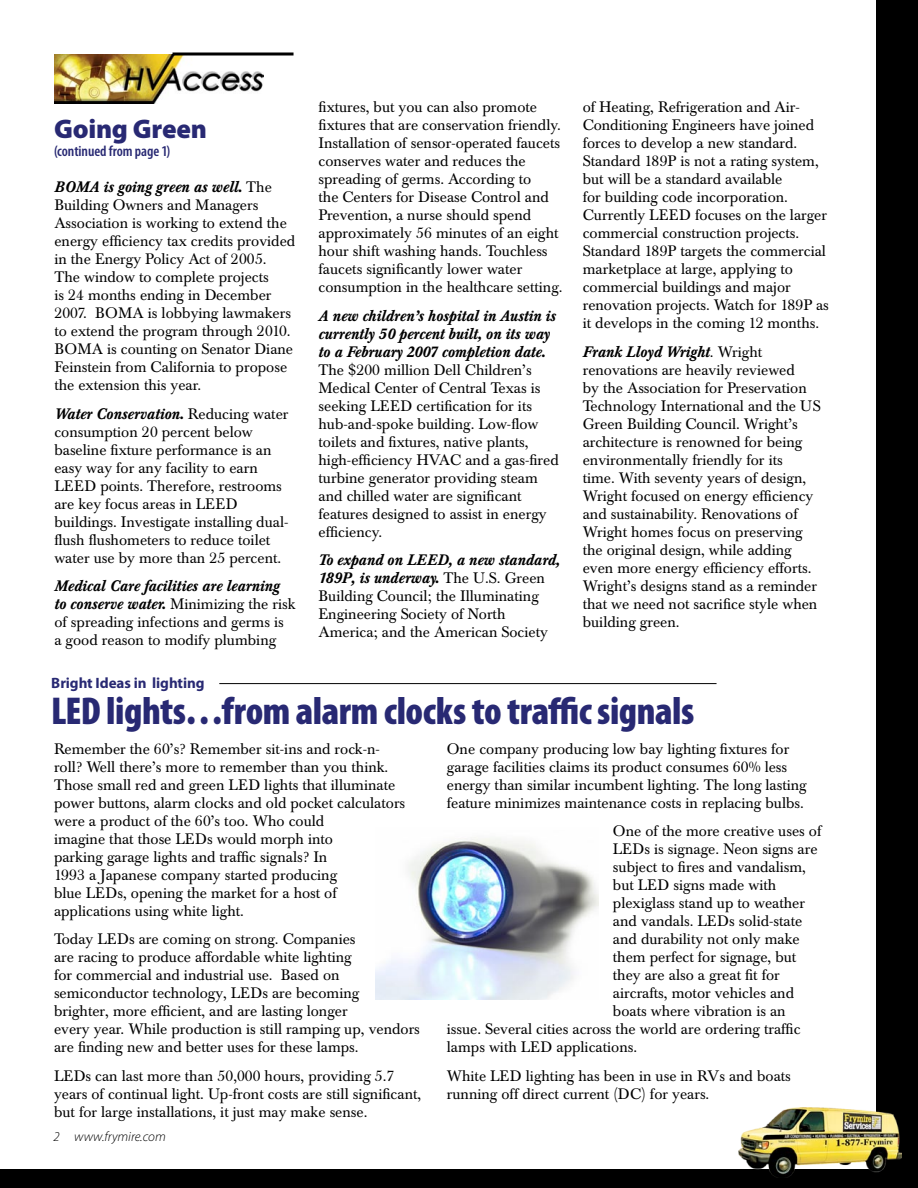
<style>
.page{position:relative;width:918px;height:1188px;background:#fff}
.page>*{position:absolute;margin:0;border:0;box-sizing:border-box;transform-origin:0 0}
.t1{font:900 condensed 39px "Myriad Pro";letter-spacing:-.01em;color:#282973}
.t2{font:900 27px "Myriad Pro";letter-spacing:-.005em;color:#282973}
.t3{font:15px/18px "Baskerville BE";color:#000}
.t4{font:italic 500 15px/18px "Baskerville BE";color:#000}
.t5{font:700 15px "Myriad Pro";letter-spacing:-.005em;color:#282973}
.t6{font:600 condensed 15px "Myriad Pro";letter-spacing:-.005em;color:#282973}
.t7{font:italic 300 13.5px "Myriad Pro";color:#000}
.s1{font-weight:500;font-style:italic}
</style>
<div class="page">
<div style="left:876px;top:0;width:42px;height:1188px;background:#000"></div>
<div style="left:0;top:1169px;width:918px;height:19px;background:#000"></div>
<img style="left:738px;top:1107px;width:164px;height:71px">
<img style="left:54px;top:54px;width:210px;height:50px">
<svg style="left:172px;top:52px;width:122px;height:4px"></svg>
<hr style="left:219px;top:683px;width:498px;height:1px;background:#000">
<img style="left:376px;top:837px;width:222px;height:163px">
<h2 class="t2" style="left:54px;top:111px;width:155px">Going Green</h2>
<p class="t6" style="left:54px;top:142px;width:118px">(continued from page 1)</p>
<p class="t3" style="left:54px;top:178px;width:242px"><span class="s1">BOMA is going green as well.</span> The<br>Building Owners and Managers<br>Association is working to extend the energy efficiency tax credits provided in the Energy Policy Act of 2005.<br>The window to complete projects<br>is 24 months ending in December<br>2007. BOMA is lobbying lawmakers to extend the program through 2010.<br>BOMA is counting on Senator Diane<br>Feinstein from California to propose the extension this year.</p>
<p class="t3" style="left:54px;top:405px;width:236px"><span class="s1">Water Conservation.</span> Reducing water consumption 20 percent below baseline fixture performance is an easy way for any facility to earn LEED points. Therefore, restrooms are key focus areas in LEED buildings. Investigate installing dual&shy;flush flushometers to reduce toilet water use by more than 25 percent.</p>
<p class="t3" style="left:54px;top:577px;width:243px"><span class="s1">Medical Care facilities are learning<br>to conserve water.</span> Minimizing the risk of spreading infections and germs is<br>a good reason to modify plumbing</p>
<p class="t3" style="left:319px;top:99px;width:246px">fixtures, but you can also promote fixtures that are conservation friendly.<br>Installation of sensor-operated faucets conserves water and reduces the spreading of germs. According to<br>the Centers for Disease Control and Prevention, a nurse should spend approximately 56 minutes of an eight hour shift washing hands. Touchless faucets significantly lower water consumption in the healthcare setting.</p>
<p class="t4" style="left:319px;top:307px;width:239px">A new children’s hospital in Austin is currently 50 percent built, on its way to a February 2007 completion date.</p>
<p class="t3" style="left:319px;top:361px;width:242px">The $200 million Dell Children’s Medical Center of Central Texas is seeking LEED certification for its hub-and-spoke building. Low-flow toilets and fixtures, native plants, high-efficiency HVAC and a gas-fired turbine generator providing steam and chilled water are significant features designed to assist in energy efficiency.</p>
<p class="t3" style="left:319px;top:552px;width:243px"><span class="s1">To expand on LEED, a new standard, 189P, is underway.</span> The U.S. Green Building Council; the Illuminating Engineering Society of North America; and the American Society</p>
<p class="t3" style="left:583px;top:99px;width:248px">of Heating, Refrigeration and Air-Conditioning Engineers have joined forces to develop a new standard.<br>Standard 189P is not a rating system, but will be a standard available<br>for building code incorporation.<br>Currently LEED focuses on the larger commercial construction projects.<br>Standard 189P targets the commercial marketplace at large, applying to commercial buildings and major renovation projects. Watch for 189P as it develops in the coming 12 months.</p>
<p class="t3" style="left:583px;top:343px;width:240px"><span class="s1">Frank Lloyd Wright</span>. Wright renovations are heavily reviewed<br>by the Association for Preservation Technology International and the US Green Building Council. Wright’s architecture is renowned for being environmentally friendly for its<br>time. With seventy years of design, Wright focused on energy efficiency and sustainability. Renovations of Wright homes focus on preserving the original design, while adding even more energy efficiency efforts.<br>Wright’s designs stand as a reminder that we need not sacrifice style when building green.</p>
<p class="t5" style="left:51px;top:673px;width:155px">Bright Ideas in lighting</p>
<h1 class="t1" style="left:51px;top:686px;width:645px">LED lights…from alarm clocks to traffic signals</h1>
<p class="t3" style="left:54px;top:740px;width:353px">Remember the 60’s? Remember sit-ins and rock-n&shy;roll? Well there’s more to remember than you think.<br>Those small red and green LED lights that illuminate power buttons, alarm clocks and old pocket calculators were a product of the 60’s too. Who could<br>imagine that those LEDs would morph into<br>parking garage lights and traffic signals? In<br>1993 a Japanese company started producing<br>blue LEDs, opening the market for a host of applications using white light.</p>
<p class="t3" style="left:54px;top:930px;width:367px">Today LEDs are coming on strong. Companies<br>are racing to produce affordable white lighting<br>for commercial and industrial use. Based on semiconductor technology, LEDs are becoming<br>brighter, more efficient, and are lasting longer<br>every year. While production is still ramping up, vendors are finding new and better uses for these lamps.</p>
<p class="t3" style="left:54px;top:1067px;width:369px">LEDs can last more than 50,000 hours, providing 5.7 years of continual light. Up-front costs are still significant, but for large installations, it just may make sense.</p>
<p class="t7" style="left:53px;top:1128px;width:114px">2 www.frymire.com</p>
<p class="t3" style="left:447px;top:740px;width:361px">One company producing low bay lighting fixtures for garage facilities claims its product consumes 60% less energy than similar incumbent lighting. The long lasting feature minimizes maintenance costs in replacing bulbs.</p>
<p class="t3" style="left:613px;top:822px;width:210px">One of the more creative uses of</p>
<p class="t3" style="left:613px;top:840px;width:206px">LEDs is signage. Neon signs are</p>
<p class="t3" style="left:613px;top:858px;width:195px">subject to fires and vandalism,</p>
<p class="t3" style="left:613px;top:876px;width:165px">but LED signs made with</p>
<p class="t3" style="left:613px;top:894px;width:194px">plexiglass stand up to weather</p>
<p class="t3" style="left:613px;top:912px;width:191px">and vandals. LEDs solid-state</p>
<p class="t3" style="left:613px;top:930px;width:188px">and durability not only make</p>
<p class="t3" style="left:613px;top:948px;width:185px">them perfect for signage, but</p>
<p class="t3" style="left:613px;top:966px;width:168px">they are also a great fit for</p>
<p class="t3" style="left:613px;top:984px;width:183px">aircrafts, motor vehicles and</p>
<p class="t3" style="left:613px;top:1002px;width:174px">boats where vibration is an</p>
<p class="t3" style="left:447px;top:1020px;width:355px">issue. Several cities across the world are ordering traffic</p>
<p class="t3" style="left:447px;top:1038px;width:192px">lamps with LED applications.</p>
<p class="t3" style="left:447px;top:1067px;width:346px">White LED lighting has been in use in RVs and boats running off direct current (DC) for years.</p>
</div>
